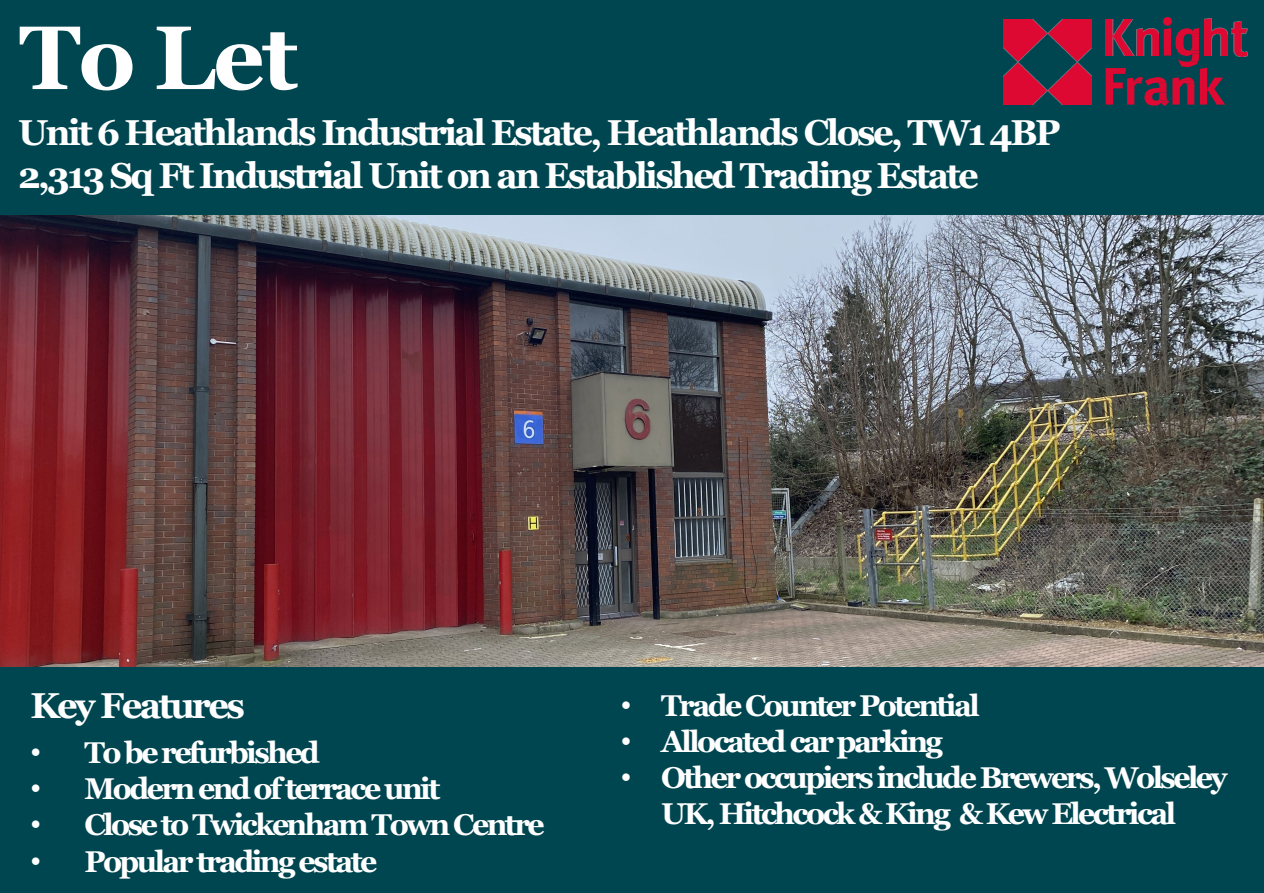
<style>
.page{position:relative;width:1264px;height:893px;background:#fff}
.page>*{position:absolute;margin:0;border:0;box-sizing:border-box;transform-origin:0 0}
.t1{font:700 90px "Georgia";color:#fff}
.t2{font:700 36px "Georgia";letter-spacing:-.07em;color:#fff}
.t3{font:700 30px/36px "Georgia";letter-spacing:-.085em;color:#fff;text-align:center}
.s1{font-family:"Arial";font-weight:400}
</style>
<div class="page">
<img style="left:0;top:215px;width:1263px;height:452px">
<div style="left:0;top:667px;width:1263px;height:225px;background:#004650"></div>
<div style="left:0;top:0;width:1263px;height:215px;background:#004650"></div>
<img style="left:1003px;top:19px;width:88px;height:86px">
<img style="left:1231px;top:21px;width:16px;height:35px">
<img style="left:1224px;top:28px;width:3px;height:28px">
<svg style="left:1105px;top:17px;width:119px;height:89px"></svg>
<p class="t1" style="left:19px;top:0;width:280px">To Let</p>
<p class="t2" style="left:18px;top:109px;width:1043px">Unit 6 Heathlands Industrial Estate, Heathlands Close, TW1 4BP</p>
<p class="t2" style="left:18px;top:152px;width:962px">2,313 Sq Ft Industrial Unit on an Established Trading Estate</p>
<p class="t2" style="left:30px;top:682px;width:216px">Key Features</p>
<p class="t3" style="left:30px;top:735px;width:291px"><span class="s1">•</span> To be refurbished</p>
<p class="t3" style="left:30px;top:771px;width:411px"><span class="s1">•</span> Modern end of terrace unit</p>
<p class="t3" style="left:30px;top:807px;width:515px"><span class="s1">•</span> Close to Twickenham Town Centre</p>
<p class="t3" style="left:30px;top:843px;width:348px"><span class="s1">•</span> Popular trading estate</p>
<p class="t3" style="left:620px;top:688px;width:360px"><span class="s1">•</span> Trade Counter Potential</p>
<p class="t3" style="left:620px;top:724px;width:323px"><span class="s1">•</span> Allocated car parking</p>
<p class="t3" style="left:620px;top:760px;width:608px"><span class="s1">•</span> Other occupiers include Brewers, Wolseley<br>UK, Hitchcock &amp; King &amp; Kew Electrical</p>
</div>
